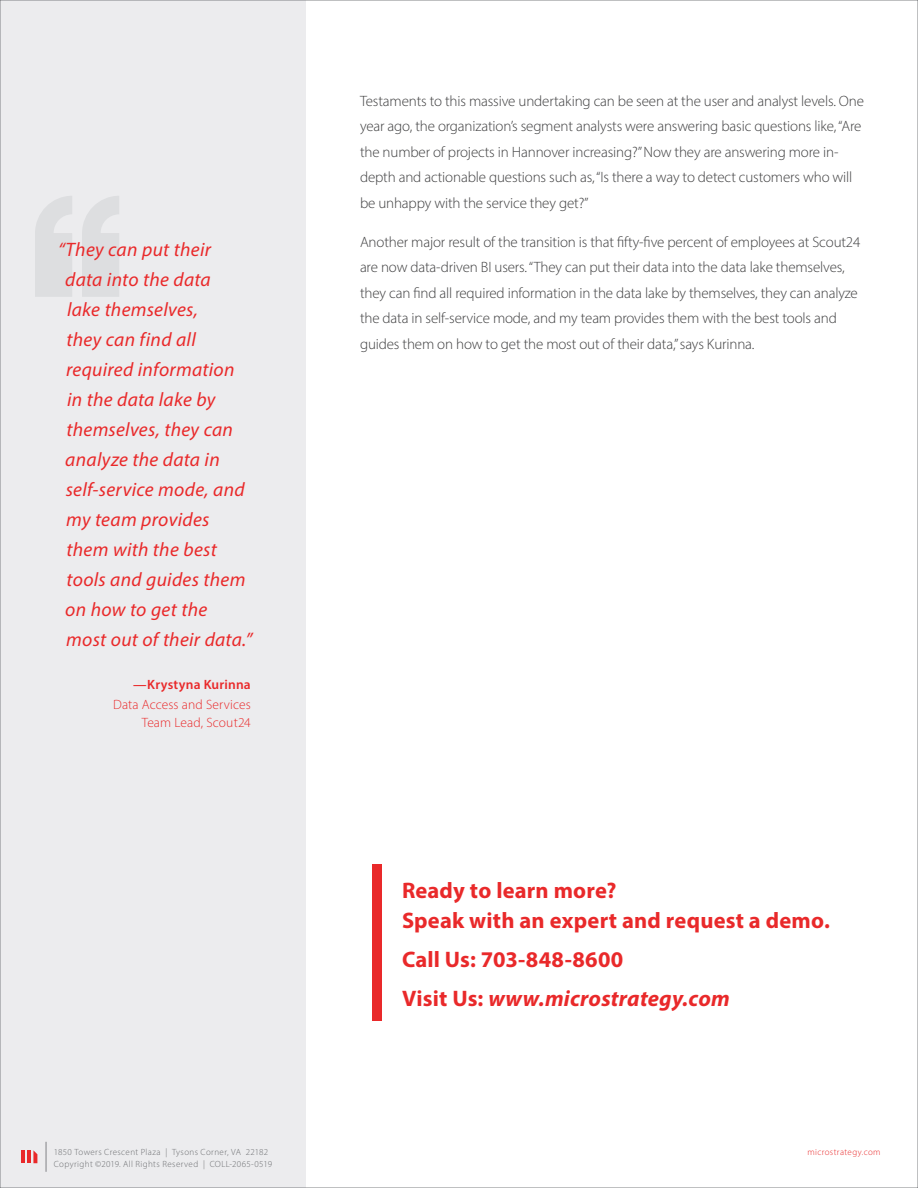
<style>
.page{position:relative;width:918px;height:1188px;background:#fff}
.page>*{position:absolute;margin:0;border:0;box-sizing:border-box;transform-origin:0 0}
.t1{font:700 22.5px "Myriad Pro";letter-spacing:.01em;color:#e9292a}
.t2{font:italic 700 22.5px "Myriad Pro";letter-spacing:.01em;color:#e9292a}
.Quote_Body__RED{font:italic 19.5px/30px "Myriad Pro";letter-spacing:.015em;color:#e9292a}
.Paragraph_Body_Copy{font:300 15px/25.5px "Myriad Pro";letter-spacing:-.01em;color:#3e3e3f}
.Quote_Author_Title_a{font:300 13.5px/18px "Myriad Pro";letter-spacing:.01em;color:#e9292a;text-align:right}
.Quote_author{font:600 13.5px "Myriad Pro";letter-spacing:.015em;color:#e9292a}
.t3{font:300 9px "Myriad Pro";letter-spacing:.04em;color:#6c6d70}
.t4{font:300 9px "Myriad Pro";letter-spacing:.045em;color:#e9292a}
.s1{font-style:normal}
</style>
<div class="page">
<div style="left:0;top:0;width:306px;height:1188px;background:#ececee"></div>
<hr style="left:46px;top:1142px;width:1px;height:30px;background:#808285">
<svg style="left:33px;top:1150px;width:4px;height:13px"></svg>
<hr style="left:21px;top:1150px;width:4px;height:13px;background:#e9292a">
<hr style="left:27px;top:1150px;width:4px;height:13px;background:#e9292a">
<div style="left:373px;top:864px;width:9px;height:156px;background:#e9292a"></div>
<svg style="left:35px;top:196px;width:37px;height:101px"></svg>
<svg style="left:82px;top:196px;width:37px;height:101px"></svg>
<p class="Quote_Body__RED" style="left:58px;top:234px;width:154px">“They can put their</p>
<p class="Quote_Body__RED" style="left:65px;top:264px;width:189px">data into the data<br>lake themselves,<br>they can find all required information in the data lake by themselves, they can analyze the data in self-service mode, and my team provides them with the best tools and guides them on how to get the<br>most out of their data.”</p>
<p class="Quote_author" style="left:133px;top:676px;width:119px">—Krystyna Kurinna</p>
<p class="Quote_Author_Title_a" style="left:113px;top:695px;width:139px">Data Access and Services<br>Team Lead, Scout24</p>
<p class="Paragraph_Body_Copy" style="left:360px;top:88px;width:506px">Testaments to this massive undertaking can be seen at the user and analyst levels. One year ago, the organization’s segment analysts were answering basic questions like, “Are the number of projects in Hannover increasing?” Now they are answering more in&shy;depth and actionable questions such as, “Is there a way to detect customers who will be unhappy with the service they get?”</p>
<p class="Paragraph_Body_Copy" style="left:360px;top:229px;width:502px">Another major result of the transition is that fifty-five percent of employees at Scout24 are now data-driven BI users. “They can put their data into the data lake themselves, they can find all required information in the data lake by themselves, they can analyze the data in self-service mode, and my team provides them with the best tools and guides them on how to get the most out of their data,” says Kurinna.</p>
<p class="t1" style="left:402px;top:876px;width:216px">Ready to learn more?</p>
<p class="t1" style="left:402px;top:906px;width:429px">Speak with an expert and request a demo.</p>
<p class="t1" style="left:402px;top:945px;width:223px">Call Us: 703-848-8600</p>
<p class="t2" style="left:402px;top:984px;width:329px"><span class="s1">Visit Us:</span> www.microstrategy.com</p>
<p class="t3" style="left:54px;top:1147px;width:216px">1850 Towers Crescent Plaza | Tysons Corner, VA 22182</p>
<p class="t4" style="left:807px;top:1147px;width:75px">microstrategy.com</p>
<p class="t3" style="left:54px;top:1159px;width:220px">Copyright ©2019. All Rights Reserved | COLL-2065-0519</p>
</div>
